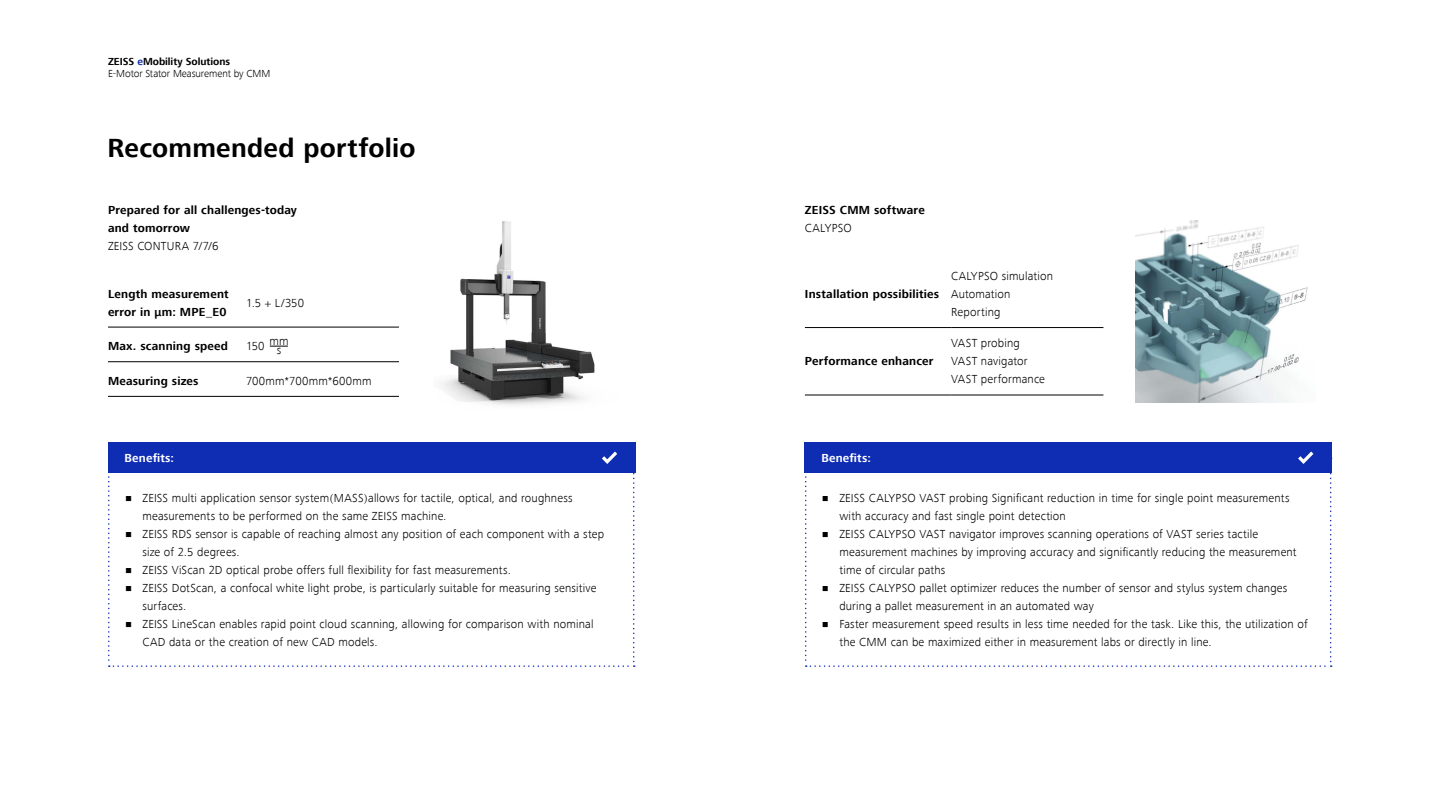
<style>
.page{position:relative;width:1440px;height:810px;background:#fff}
.page>*{position:absolute;margin:0;border:0;box-sizing:border-box;transform-origin:0 0}
.t1{font:700 27px "ZEISS Frutiger Next W1 G";letter-spacing:.01em;color:#000}
.t2{font:300 12px/18px "ZEISS Frutiger Next W1 G";letter-spacing:.015em;color:#000}
.t3{font:700 12px/18px "ZEISS Frutiger Next W1 G";letter-spacing:.015em;color:#000}
.t4{font:700 12px "ZEISS Frutiger Next W1 G";letter-spacing:.02em;color:#fff}
.t5{font:300 10.5px/12.8px "ZEISS Frutiger Next W1 G";letter-spacing:-.01em;color:#000}
.s1{font-weight:700}
.s2{font-weight:700;color:#0f2db3}
.s3{font-family:"Adobe Song Std"}
</style>
<div class="page">
<hr style="left:108px;top:327px;width:138px;height:1px;background:#000">
<hr style="left:246px;top:327px;width:153px;height:1px;background:#000">
<hr style="left:108px;top:362px;width:138px;height:1px;background:#000">
<hr style="left:246px;top:362px;width:153px;height:1px;background:#000">
<hr style="left:108px;top:396px;width:138px;height:1px;background:#000">
<hr style="left:246px;top:396px;width:153px;height:1px;background:#000">
<hr style="left:805px;top:327px;width:146px;height:1px;background:#000">
<hr style="left:951px;top:327px;width:152px;height:1px;background:#000">
<hr style="left:805px;top:395px;width:146px;height:1px;background:#000">
<hr style="left:951px;top:395px;width:152px;height:1px;background:#000">
<div style="left:108px;top:442px;width:527px;height:31px;background:#0f2db3"></div>
<svg style="left:108px;top:452px;width:527px;height:215px"></svg>
<div style="left:805px;top:442px;width:527px;height:31px;background:#0f2db3"></div>
<img style="left:1136px;top:220px;width:172px;height:183px">
<img style="left:442px;top:221px;width:153px;height:184px">
<svg style="left:805px;top:452px;width:527px;height:215px"></svg>
<svg style="left:270px;top:346px;width:18px;height:1px"></svg>
<p class="t5" style="left:108px;top:55px;width:164px"><span class="s1">ZEISS</span> <span class="s2">e</span><span class="s1">Mobility Solutions<br></span>E-Motor Stator Measurement by CMM</p>
<h1 class="t1" style="left:107px;top:132px;width:310px">Recommended portfolio</h1>
<p class="t3" style="left:108px;top:201px;width:190px">Prepared for all challenges-today and tomorrow</p>
<p class="t2" style="left:108px;top:237px;width:112px">ZEISS CONTURA 7/7/6</p>
<p class="t3" style="left:108px;top:285px;width:122px">Length measurement error in µm: MPE_E0</p>
<p class="t2" style="left:246px;top:294px;width:60px">1.5 + L/350</p>
<p class="t3" style="left:108px;top:338px;width:122px">Max. scanning speed</p>
<p class="t2" style="left:246px;top:337px;width:20px">150</p>
<p class="t3" style="left:108px;top:372px;width:92px">Measuring sizes</p>
<p class="t2" style="left:246px;top:372px;width:127px">700mm*700mm*600mm</p>
<p class="t2" style="left:269px;top:336px;width:21px;line-height:9.8px;text-align:center">mm s</p>
<p class="t4" style="left:124px;top:451px;width:51px">Benefits:</p>
<p class="t2" style="left:142px;top:489px;width:432px;text-indent:-16px">• ZEISS multi application sensor system<span class="s3">(</span>MASS<span class="s3">)</span>allows for tactile, optical, and roughness measurements to be performed on the same ZEISS machine.</p>
<p class="t2" style="left:142px;top:525px;width:463px;text-indent:-16px">• ZEISS RDS sensor is capable of reaching almost any position of each component with a step size of 2.5 degrees.</p>
<p class="t2" style="left:126px;top:561px;width:386px">• ZEISS ViScan 2D optical probe offers full flexibility for fast measurements.</p>
<p class="t2" style="left:142px;top:579px;width:455px;text-indent:-16px">• ZEISS DotScan, a confocal white light probe, is particularly suitable for measuring sensitive surfaces.</p>
<p class="t2" style="left:142px;top:615px;width:453px;text-indent:-16px">• ZEISS LineScan enables rapid point cloud scanning, allowing for comparison with nominal<br>CAD data or the creation of new CAD models.</p>
<p class="t3" style="left:805px;top:201px;width:121px">ZEISS CMM software</p>
<p class="t2" style="left:805px;top:219px;width:48px">CALYPSO</p>
<p class="t3" style="left:805px;top:285px;width:136px">Installation possibilities</p>
<p class="t3" style="left:805px;top:353px;width:130px">Performance enhancer</p>
<p class="t2" style="left:951px;top:267px;width:103px">CALYPSO simulation<br>Automation<br>Reporting</p>
<p class="t2" style="left:951px;top:334px;width:95px">VAST probing<br>VAST navigator<br>VAST performance</p>
<p class="t4" style="left:821px;top:451px;width:51px">Benefits:</p>
<p class="t2" style="left:839px;top:489px;width:452px;text-indent:-16px">• ZEISS CALYPSO VAST probing Significant reduction in time for single point measurements with accuracy and fast single point detection</p>
<p class="t2" style="left:839px;top:525px;width:459px;text-indent:-16px">• ZEISS CALYPSO VAST navigator improves scanning operations of VAST series tactile measurement machines by improving accuracy and significantly reducing the measurement time of circular paths</p>
<p class="t2" style="left:839px;top:579px;width:449px;text-indent:-16px">• ZEISS CALYPSO pallet optimizer reduces the number of sensor and stylus system changes during a pallet measurement in an automated way</p>
<p class="t2" style="left:839px;top:615px;width:470px;text-indent:-16px">• Faster measurement speed results in less time needed for the task. Like this, the utilization of the CMM can be maximized either in measurement labs or directly in line.</p>
</div>
